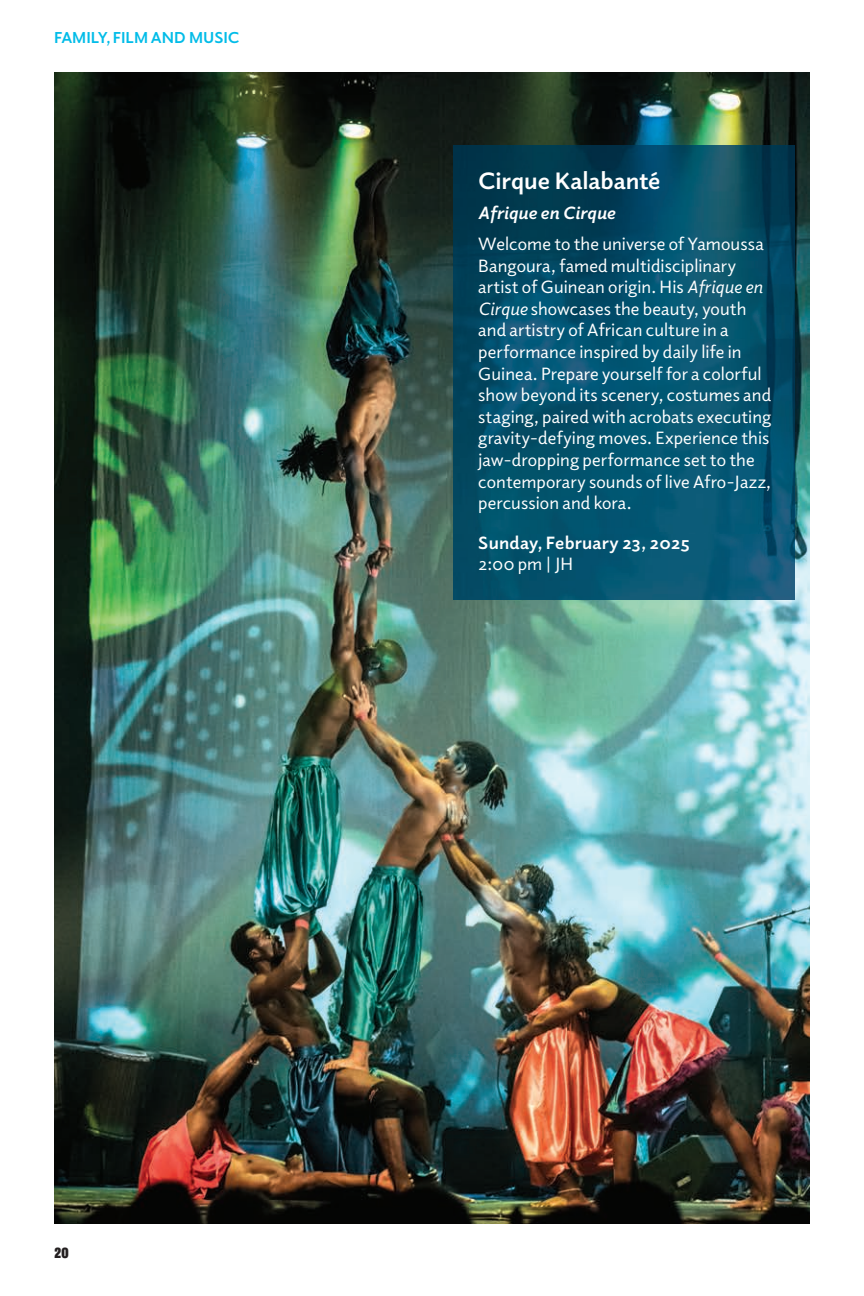
<style>
.page{position:relative;width:864px;height:1296px;background:#fff}
.page>*{position:absolute;margin:0;border:0;box-sizing:border-box;transform-origin:0 0}
.t1{font:700 24px "Elido";color:#fff}
.t2{font:18px/21.6px "Elido";letter-spacing:.005em;color:#fff}
.t3{font:700 18px "Elido";letter-spacing:.01em;color:#fff}
.t4{font:italic 700 18px "Elido";letter-spacing:.01em;color:#fff}
.t5{font:700 16px "Elido";color:#02bce8}
.t6{font:16px "Avory IPEVF Ups";color:#231f20}
.s1{font-style:italic}
</style>
<div class="page">
<img style="left:54px;top:72px;width:756px;height:1152px">
<img style="left:453px;top:146px;width:342px;height:453px">
<p class="t5" style="left:54px;top:27px;width:187px">FAMILY, FILM AND MUSIC</p>
<h1 class="t1" style="left:478px;top:164px;width:184px">Cirque Kalabanté</h1>
<p class="t4" style="left:478px;top:201px;width:138px">Afrique en Cirque</p>
<p class="t2" style="left:478px;top:232px;width:295px">Welcome to the universe of Yamoussa Bangoura, famed multidisciplinary artist of Guinean origin. His <span class="s1">Afrique en Cirque</span> showcases the beauty, youth and artistry of African culture in a performance inspired by daily life in Guinea. Prepare yourself for a colorful show beyond its scenery, costumes and staging, paired with acrobats executing gravity-defying moves. Experience this jaw-dropping performance set to the contemporary sounds of live Afro-Jazz, percussion and kora.</p>
<p class="t3" style="left:478px;top:530px;width:213px">Sunday, February 23, 2025</p>
<p class="t2" style="left:478px;top:553px;width:96px">2:00 pm | JH</p>
<p class="t6" style="left:54px;top:1241px;width:17px">20</p>
</div>
